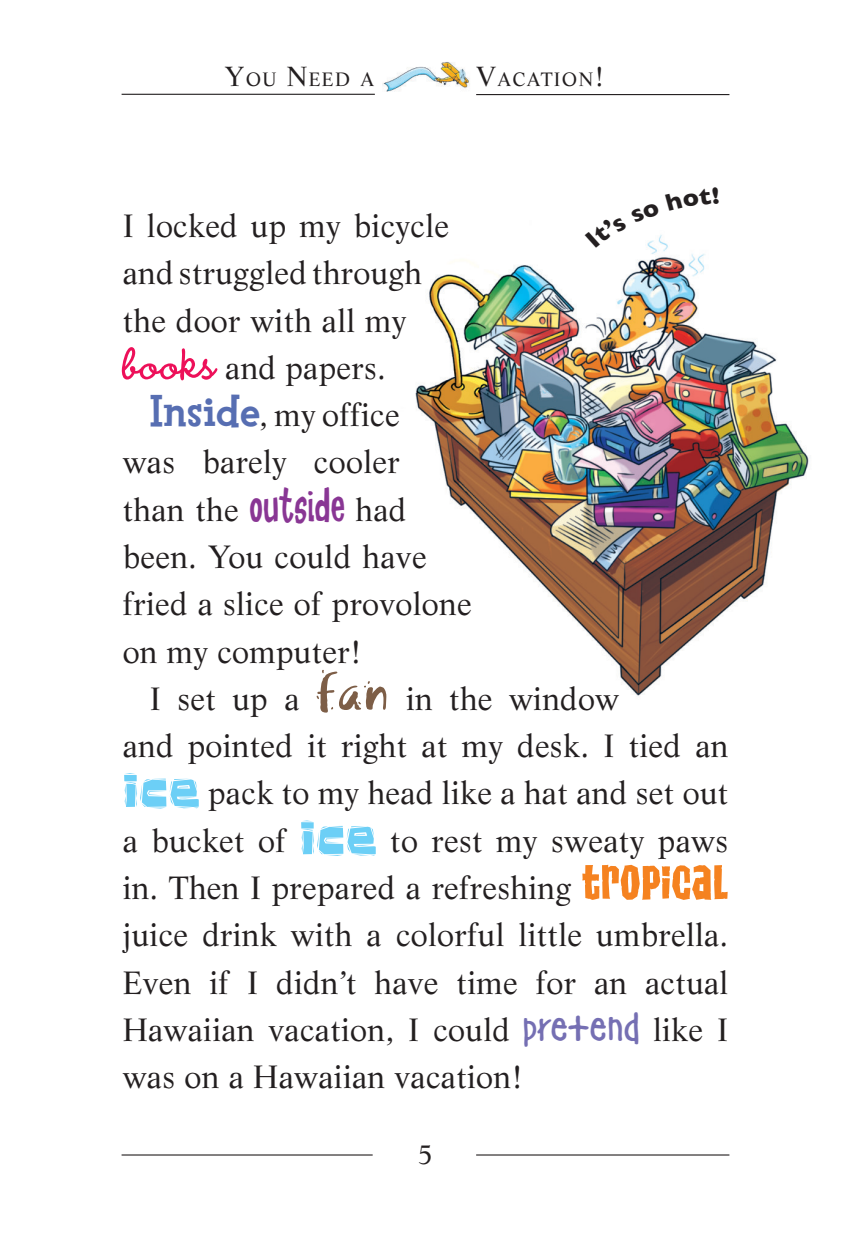
<style>
.page{position:relative;width:851px;height:1236px;background:#fff}
.page>*{position:absolute;margin:0;border:0;box-sizing:border-box;transform-origin:0 0}
.t1{font:31.5px "Life LT Std";letter-spacing:.01em;color:#231f20}
.t2{font:27px "Life LT Std";color:#231f20}
.t3{font:18.9px "Life LT Std";letter-spacing:.07em;color:#231f20}
.s1{font-size:27px}
.s2{font-family:"Wendy LP";font-weight:700;font-size:58.5px;color:#ed1059}
.s3{font-family:"Fink";font-weight:800;font-size:45px;color:#576eb2}
.s4{font-family:"Eatwell Tall";font-size:49.5px;color:#893694}
.s5{font-family:"Khaki";font-size:54px;color:#7d5e47}
.s6{font-family:"Aftershock ITC";font-size:54px;color:#6ccff6}
.s7{font-family:"Tiki Island";font-size:54px;color:#f58220}
.s8{font-family:"Bad Dog";font-size:45px;color:#756fb3}
</style>
<div class="page">
<img style="left:415px;top:248px;width:394px;height:448px">
<hr style="left:122px;top:94px;width:253px;height:1px;background:#231f20">
<hr style="left:476px;top:94px;width:253px;height:1px;background:#231f20">
<hr style="left:122px;top:1154px;width:250px;height:1px;background:#231f20">
<hr style="left:476px;top:1154px;width:253px;height:1px;background:#231f20">
<img style="left:382px;top:62px;width:88px;height:30px">
<svg style="left:647px;top:235px;width:21px;height:13px"></svg>
<p class="t3" style="left:225px;top:71px;width:151px"><span class="s1">Y</span>ou <span class="s1">N</span>eed a</p>
<p class="t3" style="left:476px;top:71px;width:129px"><span class="s1">V</span>acatioN<span class="s1">!</span></p>
<p class="t1" style="left:123px;top:213px;width:328px">I locked up my bicycle</p>
<p class="t1" style="left:123px;top:260px;width:301px">and struggled through</p>
<p class="t1" style="left:123px;top:308px;width:285px">the door with all my</p>
<p class="t1" style="left:123px;top:355px;width:265px"><span class="s2">books</span> and papers.</p>
<p class="t1" style="left:150px;top:402px;width:251px"><span class="s3">Inside</span>, my office</p>
<p class="t1" style="left:123px;top:449px;width:278px">was barely cooler</p>
<p class="t1" style="left:123px;top:497px;width:285px">than the <span class="s4">outside</span> had</p>
<p class="t1" style="left:123px;top:544px;width:305px">been. You could have</p>
<p class="t1" style="left:123px;top:591px;width:350px">fried a slice of provolone</p>
<p class="t1" style="left:123px;top:638px;width:240px">on my computer!</p>
<p class="t1" style="left:150px;top:686px;width:471px">I set up a <span class="s5">fan</span> in the window</p>
<p class="t1" style="left:123px;top:733px;width:607px">and pointed it right at my desk. I tied an</p>
<p class="t1" style="left:123px;top:780px;width:607px"><span class="s6">ice</span> pack to my head like a hat and set out</p>
<p class="t1" style="left:123px;top:827px;width:607px">a bucket of <span class="s6">ice</span> to rest my sweaty paws</p>
<p class="t1" style="left:123px;top:875px;width:607px">in. Then I prepared a refreshing <span class="s7">TROPICAL</span></p>
<p class="t1" style="left:123px;top:922px;width:607px">juice drink with a colorful little umbrella.</p>
<p class="t1" style="left:123px;top:969px;width:607px">Even if I didn’t have time for an actual</p>
<p class="t1" style="left:123px;top:1016px;width:607px">Hawaiian vacation, I could <span class="s8">pretend</span> like I</p>
<p class="t1" style="left:123px;top:1064px;width:402px">was on a Hawaiian vacation!</p>
<p class="t2" style="left:418px;top:1143px;width:17px">5</p>
</div>
